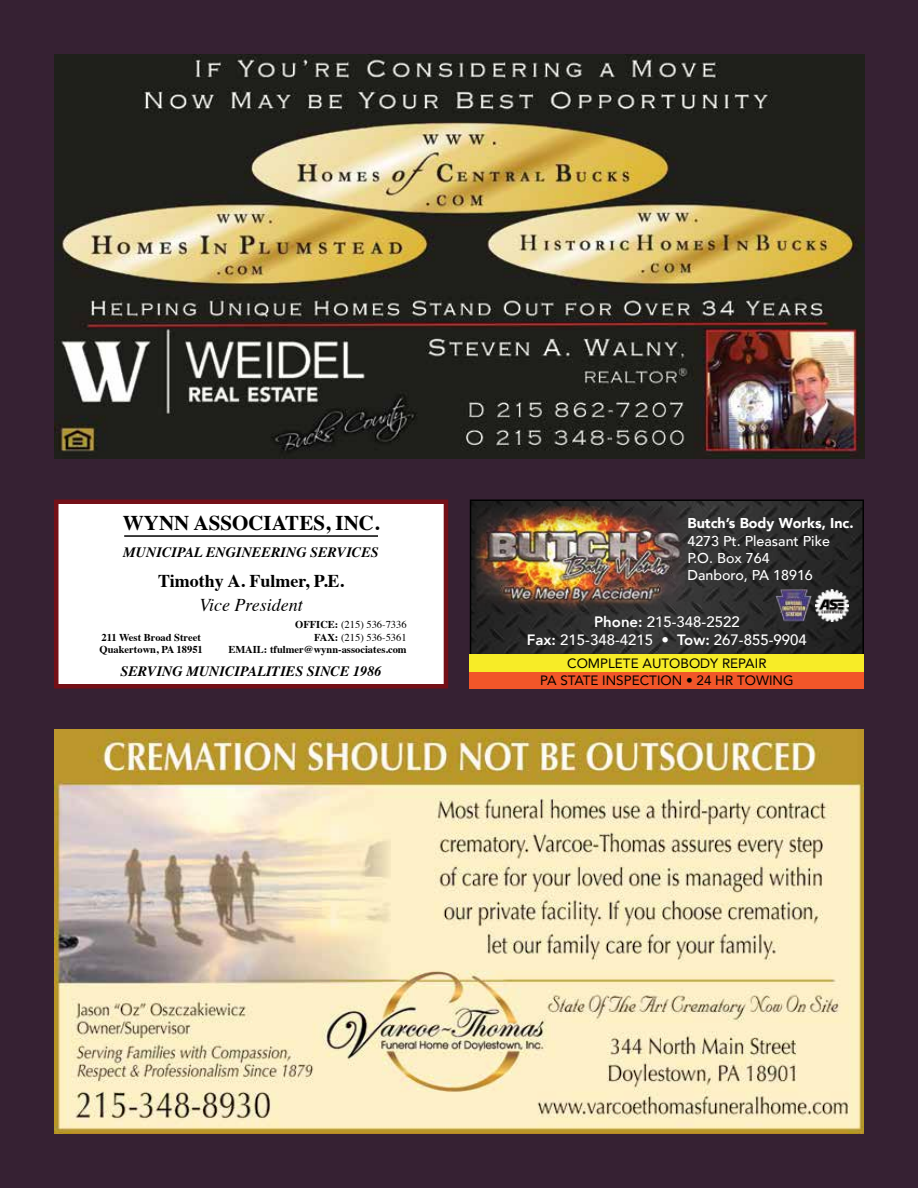
<style>
.page{position:relative;width:918px;height:1188px;background:#362133}
.page>*{position:absolute;margin:0;border:0;box-sizing:border-box;transform-origin:0 0}
.t1{font:700 21px "Times";color:#000}
.t2{font:700 18px "Times";color:#000}
.t3{font:italic 18px "Times";color:#000}
.t4{font:500 15px/18px "Avenir";color:#fff;text-align:center}
.t5{font:italic 700 14.25px "Times";color:#000}
.t6{font:500 14.25px/17.1px "Avenir";color:#fff}
.t7{font:900 14.25px "Avenir";color:#fff}
.t8{font:13.5px "Avenir";color:#000}
.t9{font:700 10.5px/12.6px "Times";color:#000}
.s1{font-weight:400}
.s2{font-weight:800}
</style>
<div class="page">
<img style="left:54px;top:54px;width:810px;height:405px">
<div style="left:54px;top:500px;width:394px;height:188px;background:#fff;border:4px solid #741017"></div>
<hr style="left:124px;top:535px;width:254px;height:2px;background:#000">
<img style="left:54px;top:729px;width:810px;height:405px">
<img style="left:473px;top:503px;width:388px;height:151px">
<div style="left:470px;top:500px;width:394px;height:188px;border:2px solid #000"></div>
<img style="left:475px;top:506px;width:211px;height:104px">
<div style="left:470px;top:671px;width:394px;height:17px;background:#f15629"></div>
<div style="left:470px;top:654px;width:394px;height:17px;background:#f7ec27"></div>
<img style="left:775px;top:589px;width:38px;height:33px">
<img style="left:816px;top:589px;width:32px;height:33px">
<h1 class="t1" style="left:123px;top:503px;width:258px">WYNN ASSOCIATES, INC.</h1>
<h3 class="t5" style="left:123px;top:539px;width:257px">MUNICIPAL ENGINEERING SERVICES</h3>
<h2 class="t2" style="left:158px;top:564px;width:187px">Timothy A. Fulmer, P.E.</h2>
<h2 class="t3" style="left:199px;top:589px;width:105px">Vice President</h2>
<p class="t9" style="left:100px;top:630px;width:105px">211 West Broad Street<br>Quakertown, PA 18951</p>
<p class="t9" style="left:228px;top:617px;width:180px;text-align:right">OFFICE: <span class="s1">(215) 536-7336<br></span>FAX: <span class="s1">(215) 536-5361<br></span>EMAIL: tfulmer@wynn-associates.com</p>
<h3 class="t5" style="left:120px;top:658px;width:263px">SERVING MUNICIPALITIES SINCE 1986</h3>
<h3 class="t7" style="left:687px;top:511px;width:168px">Butch’s Body Works, Inc.</h3>
<h3 class="t6" style="left:687px;top:531px;width:144px">4273 Pt. Pleasant Pike<br>P.O. Box 764<br>Danboro, PA 18916</h3>
<h3 class="t4" style="left:527px;top:612px;width:281px"><span class="s2">Phone:</span> 215-348-2522<br><span class="s2">Fax:</span> 215-348-4215 • <span class="s2">Tow:</span> 267-855-9904</h3>
<p class="t8" style="left:567px;top:652px;width:201px">COMPLETE AUTOBODY REPAIR</p>
<p class="t8" style="left:540px;top:669px;width:255px">PA STATE INSPECTION • 24 HR TOWING</p>
</div>
